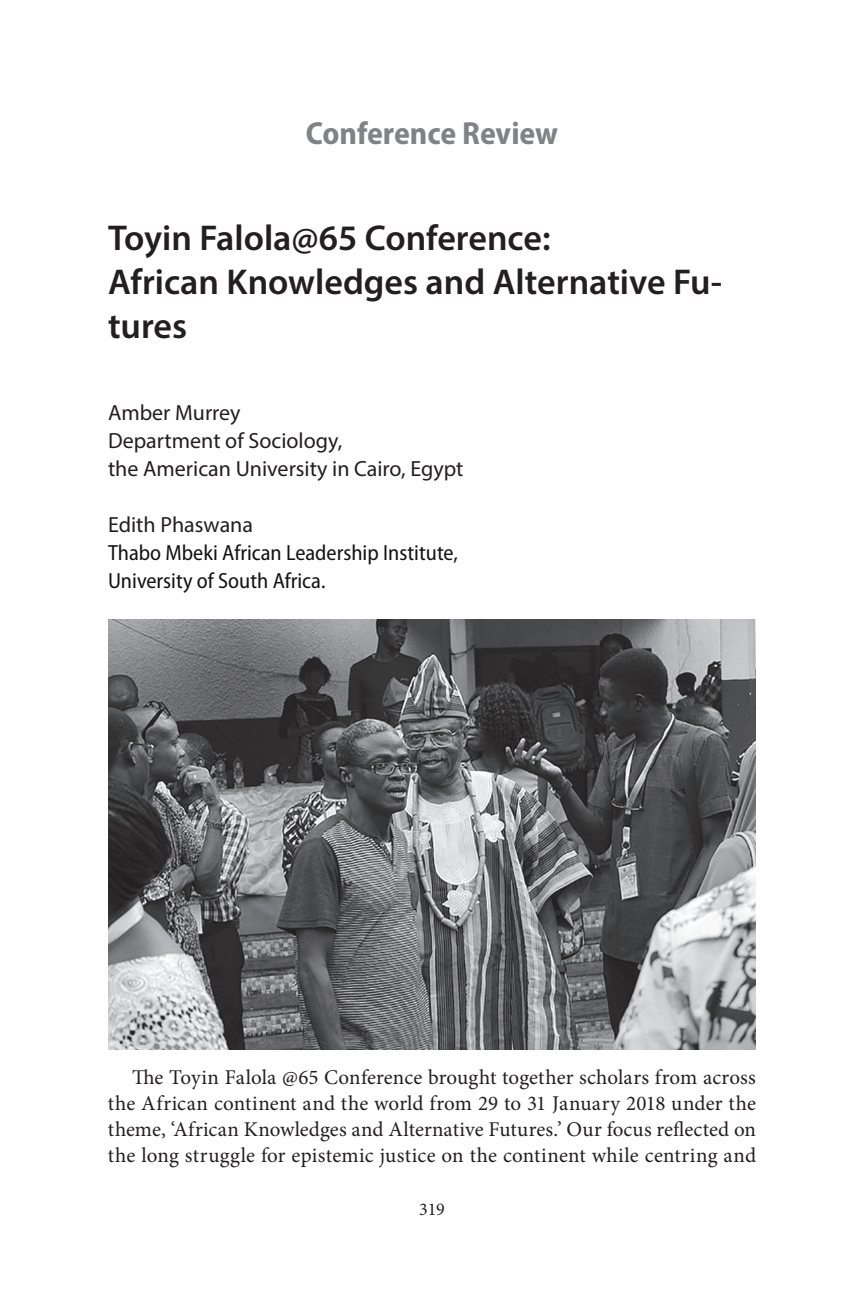
<style>
.page{position:relative;width:864px;height:1296px;background:#fff}
.page>*{position:absolute;margin:0;border:0;box-sizing:border-box;transform-origin:0 0}
.t1{font:600 36px/44px "Myriad Pro";color:#231f20}
.t2{font:700 semi-condensed 32px "Myriad Pro";color:#808285}
.t3{font:22px/28px "Myriad Pro";color:#231f20}
.t4{font:semi-condensed 22px/28px "Myriad Pro";color:#141313}
.t5{font:21px/26px "Minion Pro";letter-spacing:.015em;color:#231f20;text-align:justify}
.t6{font:18px "Minion Pro";color:#231f20}
</style>
<div class="page">
<img style="left:108px;top:619px;width:648px;height:431px">
<h2 class="t2" style="left:306px;top:113px;width:254px">Conference Review</h2>
<h1 class="t1" style="left:108px;top:215px;width:616px">Toyin Falola@65 Conference:<br>African Knowledges and Alternative Fu&shy;tures</h1>
<p class="t3" style="left:108px;top:398px;width:357px">Amber Murrey<br>Department of Sociology,<br>the American University in Cairo, Egypt</p>
<p class="t3" style="left:108px;top:510px;width:147px">Edith Phaswana</p>
<p class="t4" style="left:108px;top:539px;width:351px">Thabo Mbeki African Leadership Institute,<br>University of South Africa.</p>
<p class="t5" style="left:108px;top:1065px;width:650px;text-indent:24px">The Toyin Falola @65 Conference brought together scholars from across the African continent and the world from 29 to 31 January 2018 under the theme, ‘African Knowledges and Alternative Futures.’ Our focus reflected on the long struggle for epistemic justice on the continent while centring and</p>
<p class="t6" style="left:419px;top:1198px;width:27px">319</p>
</div>
